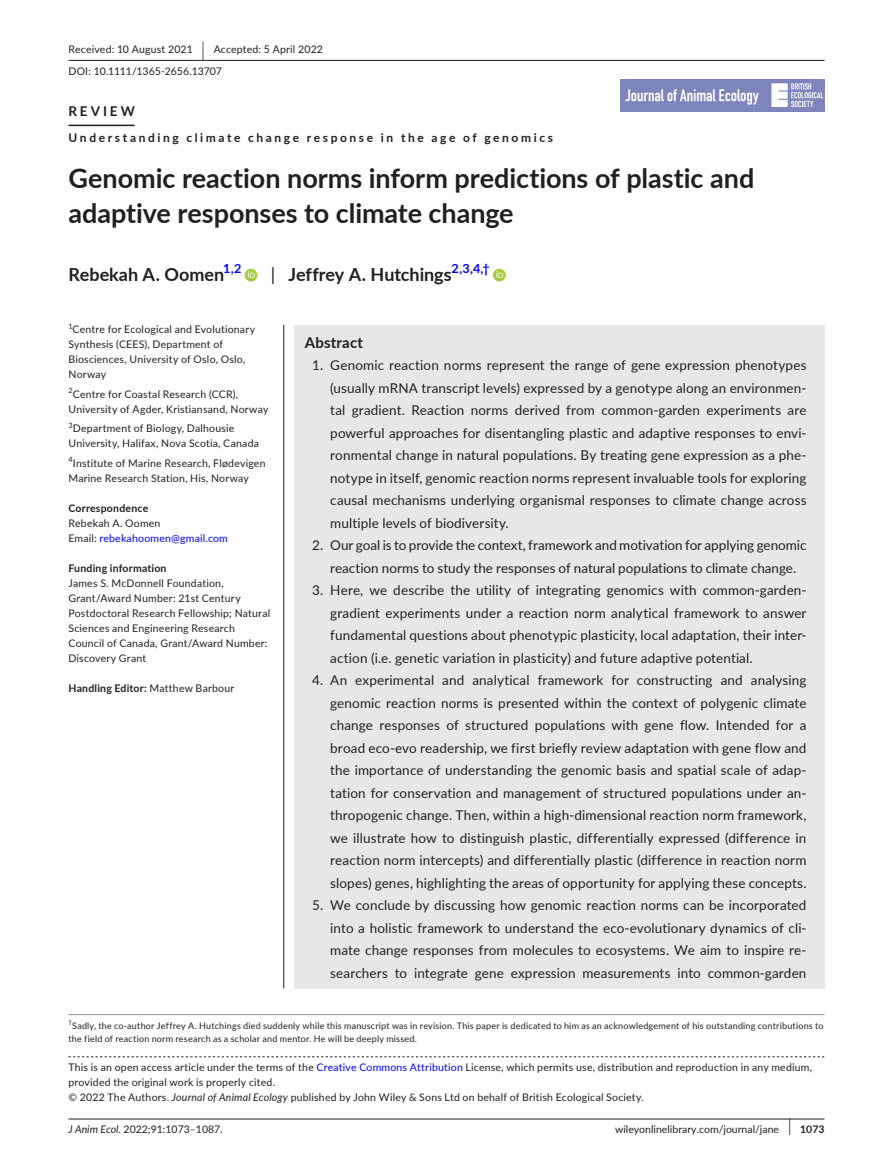
<style>
.page{position:relative;width:893px;height:1174px;background:#fff}
.page>*{position:absolute;margin:0;border:0;box-sizing:border-box;transform-origin:0 0}
.t1{font:700 27px/34.5px "Lato";letter-spacing:-.005em;color:#231f20}
.t2{font:700 18px "Lato";color:#231f20}
.t3{font:700 15px "Lato";letter-spacing:.015em;color:#231f20}
.t4{font:13.5px/22.5px "Lato";letter-spacing:.005em;color:#231f20;text-align:justify}
.t5{font:700 13.5px "Lato";letter-spacing:.215em;color:#231f20}
.t6{font:700 12.6px "Lato";color:#00f}
.t7{font:700 12px "Lato";letter-spacing:.215em;color:#231f20}
.t8{font:10.5px/15px "Lato";letter-spacing:.02em;color:#231f20}
.t9{font:10.5px "Lato";color:#231f20}
.t10{font:700 10.5px "Lato";letter-spacing:.02em;color:#231f20}
.t11{font:10.5px/15px "Lato";letter-spacing:.02em;color:#00f}
.t12{font:9px/13.5px "Lato";letter-spacing:.025em;color:#231f20}
.t13{font:7.35px "Lato";color:#231f20}
.t14{font:6.3px "Lato";color:#231f20}
.s1{font-size:19.65px}
.s2{font-weight:400}
.s3{color:#231f20}
.s4{color:#00f}
.s5{font-style:italic}
.s6{font-size:17.4px}
.s7{font-weight:700}
</style>
<div class="page">
<hr style="left:68px;top:1118px;width:756px;height:1px;background:#231f20">
<img style="left:620px;top:79px;width:204px;height:33px">
<hr style="left:68px;top:60px;width:756px;height:1px;background:#231f20">
<hr style="left:68px;top:125px;width:67px;height:1px;background:#231f20">
<div style="left:245px;top:269px;width:12px;height:12px;background:#a5cd39;border-radius:50%"></div>
<svg style="left:248px;top:271px;width:7px;height:7px"></svg>
<div style="left:493px;top:269px;width:13px;height:12px;background:#a5cd39;border-radius:50%"></div>
<svg style="left:496px;top:271px;width:7px;height:7px"></svg>
<div style="left:294px;top:325px;width:530px;height:663px;background:#e6e7e9"></div>
<hr style="left:283px;top:325px;width:1px;height:663px;background:#231f20">
<svg style="left:68px;top:1056px;width:756px;height:1px"></svg>
<hr style="left:68px;top:1014px;width:756px;height:1px;background:#939598">
<p class="t8" style="left:68px;top:38px;width:256px;line-height:21.8px">Received: 10 August 2021 <span class="s1">|</span> Accepted: 5 April 2022<br>DOI: 10.1111/1365-2656.13707</p>
<p class="t5" style="left:68px;top:101px;width:68px">REVIEW</p>
<p class="t7" style="left:68px;top:129px;width:486px">Understanding climate change response in the age of genomics</p>
<h1 class="t1" style="left:68px;top:160px;width:687px">Genomic reaction norms inform predictions of plastic and adaptive responses to climate change</h1>
<h2 class="t2" style="left:68px;top:262px;width:157px">Rebekah A. Oomen</h2>
<p class="t6" style="left:223px;top:259px;width:20px">1,2</p>
<h2 class="t2" style="left:271px;top:262px;width:182px"><span class="s2">|</span> Jeffrey A. Hutchings</h2>
<p class="t6" style="left:452px;top:259px;width:40px">2,3,4,†</p>
<p class="t13" style="left:68px;top:321px;width:6px">1</p>
<p class="t8" style="left:68px;top:322px;width:188px;text-indent:4px">Centre for Ecological and Evolutionary<br>Synthesis (CEES), Department of<br>Biosciences, University of Oslo, Oslo,<br>Norway</p>
<p class="t13" style="left:68px;top:385px;width:6px">2</p>
<p class="t8" style="left:68px;top:386px;width:201px;text-indent:4px">Centre for Coastal Research (CCR),<br>University of Agder, Kristiansand, Norway</p>
<p class="t8" style="left:68px;top:421px;width:192px"><sup>3</sup>Department of Biology, Dalhousie<br>University, Halifax, Nova Scotia, Canada</p>
<p class="t8" style="left:68px;top:455px;width:199px"><sup>4</sup>Institute of Marine Research, Flødevigen<br>Marine Research Station, His, Norway</p>
<p class="t10" style="left:68px;top:500px;width:81px">Correspondence</p>
<p class="t11" style="left:68px;top:515px;width:161px"><span class="s3">Rebekah A. Oomen<br>Email:</span> rebekahoomen@gmail.com</p>
<p class="t10" style="left:68px;top:560px;width:100px">Funding information</p>
<p class="t8" style="left:68px;top:575px;width:203px">James S. McDonnell Foundation, Grant/Award Number: 21st Century Postdoctoral Research Fellowship; Natural Sciences and Engineering Research Council of Canada, Grant/Award Number:<br>Discovery Grant</p>
<p class="t10" style="left:68px;top:680px;width:167px">Handling Editor: <span class="s2">Matthew Barbour</span></p>
<p class="t3" style="left:305px;top:331px;width:60px">Abstract</p>
<p class="t4" style="left:330px;top:353px;width:478px;text-indent:-18px">1. Genomic reaction norms represent the range of gene expression phenotypes (usually mRNA transcript levels) expressed by a genotype along an environmen&shy;tal gradient. Reaction norms derived from common-garden experiments are powerful approaches for disentangling plastic and adaptive responses to envi&shy;ronmental change in natural populations. By treating gene expression as a phe&shy;notype in itself, genomic reaction norms represent invaluable tools for exploring causal mechanisms underlying organismal responses to climate change across multiple levels of biodiversity.</p>
<p class="t4" style="left:312px;top:533px;width:496px;text-align:center">2. Our goal is to provide the context, framework and motivation for applying genomic reaction norms to study the responses of natural populations to climate change.</p>
<p class="t4" style="left:330px;top:578px;width:478px;text-indent:-18px">3. Here, we describe the utility of integrating genomics with common-garden&shy;gradient experiments under a reaction norm analytical framework to answer fundamental questions about phenotypic plasticity, local adaptation, their inter&shy;action (i.e. genetic variation in plasticity) and future adaptive potential.</p>
<p class="t4" style="left:330px;top:668px;width:478px;text-indent:-18px">4. An experimental and analytical framework for constructing and analysing genomic reaction norms is presented within the context of polygenic climate change responses of structured populations with gene flow. Intended for a broad eco-evo readership, we first briefly review adaptation with gene flow and the importance of understanding the genomic basis and spatial scale of adap&shy;tation for conservation and management of structured populations under an&shy;thropogenic change. Then, within a high-dimensional reaction norm framework, we illustrate how to distinguish plastic, differentially expressed (difference in reaction norm intercepts) and differentially plastic (difference in reaction norm slopes) genes, highlighting the areas of opportunity for applying these concepts.</p>
<p class="t4" style="left:330px;top:893px;width:478px;text-indent:-18px">5. We conclude by discussing how genomic reaction norms can be incorporated into a holistic framework to understand the eco-evolutionary dynamics of cli&shy;mate change responses from molecules to ecosystems. We aim to inspire re&shy;searchers to integrate gene expression measurements into common-garden</p>
<p class="t14" style="left:68px;top:1017px;width:5px">†</p>
<p class="t12" style="left:68px;top:1018px;width:757px;text-indent:4px">Sadly, the co-author Jeffrey A. Hutchings died suddenly while this manuscript was in revision. This paper is dedicated to him as an acknowledgement of his outstanding contributions to the field of reaction norm research as a scholar and mentor. He will be deeply missed.</p>
<p class="t8" style="left:68px;top:1059px;width:745px">This is an open access article under the terms of the <span class="s4">Creative Commons Attribution</span> License, which permits use, distribution and reproduction in any medium, provided the original work is properly cited.<br>© 2022 The Authors. <span class="s5">Journal of Animal Ecology</span> published by John Wiley &amp; Sons Ltd on behalf of British Ecological Society.</p>
<p class="t9" style="left:68px;top:1121px;width:156px"><span class="s5">J Anim Ecol.</span> 2022;91:1073–1087.</p>
<p class="t9" style="left:615px;top:1121px;width:211px">wileyonlinelibrary.com/journal/jane <span class="s6">|</span> <span class="s7">1073</span></p>
</div>
